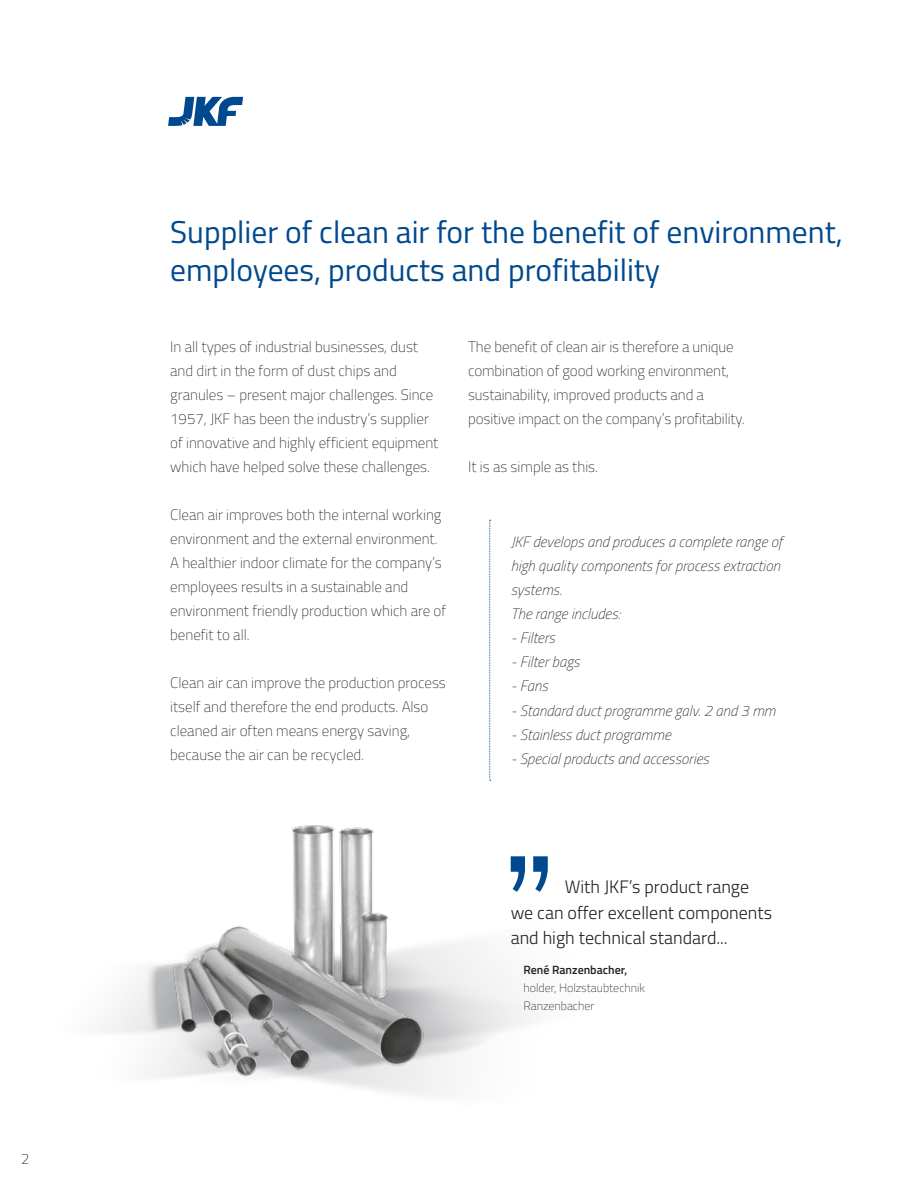
<style>
.page{position:relative;width:915px;height:1191px;background:#fff}
.page>*{position:absolute;margin:0;border:0;box-sizing:border-box;transform-origin:0 0}
.t1{font:31.5px/37.8px "Titillium";color:#01498e}
.t2{font:300 18px/25.5px "Titillium";color:#231f20}
.t3{font:100 15px/24px "Titillium";color:#231f20}
.t4{font:italic 100 15px/24px "Titillium";color:#231f20}
.t5{font:100 12px/18px "Titillium";color:#231f20}
.t6{font:600 12px "Titillium";color:#231f20}
</style>
<div class="page">
<img style="left:156px;top:825px;width:298px;height:275px">
<svg style="left:168px;top:97px;width:75px;height:29px"></svg>
<svg style="left:489px;top:520px;width:1px;height:261px"></svg>
<svg style="left:510px;top:856px;width:37px;height:35px"></svg>
<p class="t3" style="left:21px;top:1146px;width:10px">2</p>
<h1 class="t1" style="left:170px;top:212px;width:673px">Supplier of clean air for the benefit of environment, employees, products and profitability</h1>
<p class="t3" style="left:170px;top:333px;width:269px">In all types of industrial businesses, dust and dirt in the form of dust chips and granules – present major challenges. Since 1957, JKF has been the industry’s supplier of innovative and highly efficient equipment which have helped solve these challenges.</p>
<p class="t3" style="left:170px;top:501px;width:277px">Clean air improves both the internal working environment and the external environment.<br>A healthier indoor climate for the company’s employees results in a sustainable and environment friendly production which are of benefit to all.</p>
<p class="t3" style="left:170px;top:669px;width:277px">Clean air can improve the production process itself and therefore the end products. Also cleaned air often means energy saving, because the air can be recycled.</p>
<p class="t3" style="left:468px;top:333px;width:278px">The benefit of clean air is therefore a unique combination of good working environment, sustainability, improved products and a positive impact on the company’s profitability.</p>
<p class="t3" style="left:468px;top:453px;width:131px">It is as simple as this.</p>
<p class="t4" style="left:510px;top:529px;width:273px">JKF develops and produces a complete range of high quality components for process extraction systems.<br>The range includes:</p>
<p class="t4" style="left:510px;top:625px;width:46px">- Filters</p>
<p class="t4" style="left:510px;top:649px;width:70px">- Filter bags</p>
<p class="t4" style="left:510px;top:673px;width:39px">- Fans</p>
<p class="t4" style="left:510px;top:697px;width:266px">- Standard duct programme galv. 2 and 3 mm</p>
<p class="t4" style="left:510px;top:721px;width:161px">- Stainless duct programme</p>
<p class="t4" style="left:510px;top:745px;width:200px">- Special products and accessories</p>
<p class="t2" style="left:510px;top:873px;width:263px;text-indent:54px">With JKF’s product range we can offer excellent components and high technical standard...</p>
<p class="t6" style="left:523px;top:961px;width:105px">René Ranzenbacher,</p>
<p class="t5" style="left:523px;top:978px;width:123px">holder, Holzstaubtechnik<br>Ranzenbacher</p>
</div>
